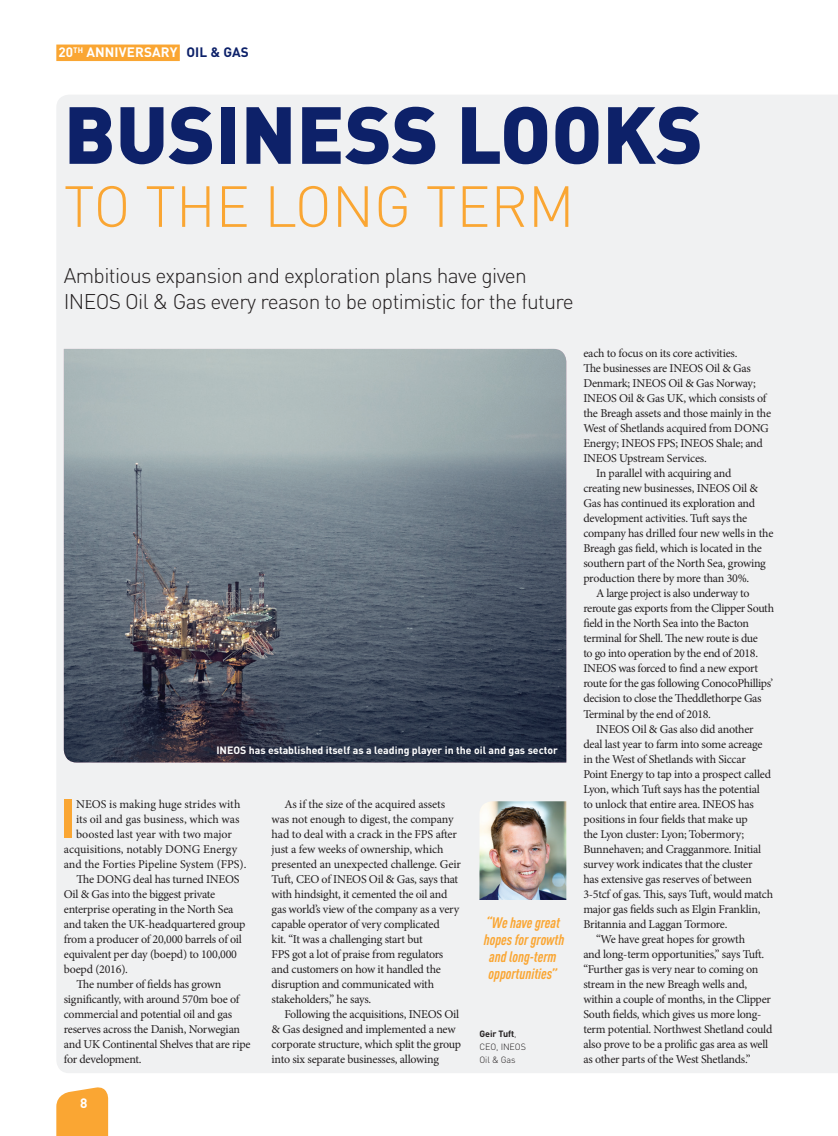
<style>
.page{position:relative;width:838px;height:1136px;background:#fff}
.page>*{position:absolute;margin:0;border:0;box-sizing:border-box;transform-origin:0 0}
.Headline_Case_Heav{font:900 79.5px "DINOT";color:#0d2169}
.Headline_Case_Ligh{font:300 57px "DINOT";color:#faa633}
.Bodycopy_Drop_Cap{font:700 54.15px "DINOT";color:#faa633}
.Standfirst{font:300 21px/25.5px "DINOT";letter-spacing:-.03em;color:#231f20}
.t1{font:italic 700 condensed 15px "DINOT";color:#faa633}
.t2{font:700 13.5px "DINOT";letter-spacing:.01em;color:#fff}
.t3{font:700 13.5px "DINOT";letter-spacing:.01em;color:#0d2169}
.Bodycopy_Indent{font:12px/15px "Minion Pro";letter-spacing:-.025em;color:#231f20}
.Bodycopy_Drop_Cap-2{font:12px "Minion Pro";color:#231f20}
.Picture_Caption_Gr{font:700 10.5px "DINOT";color:#fff}
.Quote_Credit{font:300 9px/13px "DINOT";letter-spacing:-.01em;color:#231f20}
.t4{font:700 9px "DINOT";letter-spacing:-.01em;color:#231f20}
.s1{font-weight:300}
</style>
<div class="page">
<svg style="left:56px;top:1087px;width:52px;height:48px;background:#faae45"></svg>
<div style="left:56px;top:45px;width:124px;height:16px;background:#faa633"></div>
<div style="left:56px;top:95px;width:782px;height:977px;background:#f0f1f2"></div>
<img style="left:479px;top:801px;width:87px;height:98px">
<img style="left:64px;top:349px;width:502px;height:413px">
<p class="t2" style="left:58px;top:44px;width:121px">20<sup>TH</sup> ANNIVERSARY</p>
<p class="t3" style="left:186px;top:44px;width:64px">OIL &amp; GAS</p>
<p class="Headline_Case_Heav" style="left:64px;top:82px;width:641px">BUSINESS LOOKS</p>
<p class="Headline_Case_Ligh" style="left:64px;top:171px;width:512px">TO THE LONG TERM</p>
<p class="Standfirst" style="left:64px;top:263px;width:511px">Ambitious expansion and exploration plans have given<br>INEOS Oil &amp; Gas every reason to be optimistic for the future</p>
<p class="Picture_Caption_Gr" style="left:216px;top:743px;width:343px">INEOS has established itself as a leading player in the oil and gas sector</p>
<p class="Bodycopy_Drop_Cap" style="left:60px;top:782px;width:18px">I</p>
<p class="Bodycopy_Drop_Cap-2" style="left:76px;top:795px;width:166px">NEOS is making huge strides with</p>
<p class="Bodycopy_Drop_Cap-2" style="left:76px;top:810px;width:165px">its oil and gas business, which was</p>
<p class="Bodycopy_Drop_Cap-2" style="left:76px;top:825px;width:157px">boosted last year with two major</p>
<p class="Bodycopy_Drop_Cap-2" style="left:64px;top:840px;width:175px">acquisitions, notably DONG Energy</p>
<p class="Bodycopy_Drop_Cap-2" style="left:64px;top:855px;width:184px">and the Forties Pipeline System (FPS).</p>
<p class="Bodycopy_Indent" style="left:64px;top:871px;width:183px;text-indent:13px">The DONG deal has turned INEOS<br>Oil &amp; Gas into the biggest private enterprise operating in the North Sea and taken the UK-headquartered group from a producer of 20,000 barrels of oil equivalent per day (boepd) to 100,000 boepd (2016).</p>
<p class="Bodycopy_Indent" style="left:64px;top:976px;width:188px;text-indent:13px">The number of fields has grown significantly, with around 570m boe of commercial and potential oil and gas reserves across the Danish, Norwegian and UK Continental Shelves that are ripe for development.</p>
<p class="t2" style="left:80px;top:1093px;width:9px">8</p>
<p class="Bodycopy_Indent" style="left:272px;top:796px;width:191px;text-indent:13px">As if the size of the acquired assets was not enough to digest, the company had to deal with a crack in the FPS after just a few weeks of ownership, which presented an unexpected challenge. Geir Tuft, CEO of INEOS Oil &amp; Gas, says that with hindsight, it cemented the oil and gas world’s view of the company as a very capable operator of very complicated<br>kit. “It was a challenging start but<br>FPS got a lot of praise from regulators and customers on how it handled the disruption and communicated with stakeholders,” he says.</p>
<p class="Bodycopy_Indent" style="left:272px;top:1006px;width:191px;text-indent:13px">Following the acquisitions, INEOS Oil &amp; Gas designed and implemented a new corporate structure, which split the group into six separate businesses, allowing</p>
<p class="t1" style="left:486px;top:913px;width:76px">“We have great</p>
<p class="t1" style="left:484px;top:930px;width:82px">hopes for growth</p>
<p class="t1" style="left:489px;top:947px;width:69px">and long-term</p>
<p class="t1" style="left:488px;top:964px;width:70px">opportunities”</p>
<p class="t4" style="left:479px;top:1027px;width:39px">Geir Tuft<span class="s1">,</span></p>
<p class="Quote_Credit" style="left:479px;top:1039px;width:48px">CEO, INEOS<br>Oil &amp; Gas</p>
<p class="Bodycopy_Indent" style="left:583px;top:346px;width:189px">each to focus on its core activities.<br>The businesses are INEOS Oil &amp; Gas Denmark; INEOS Oil &amp; Gas Norway; INEOS Oil &amp; Gas UK, which consists of the Breagh assets and those mainly in the West of Shetlands acquired from DONG Energy; INEOS FPS; INEOS Shale; and INEOS Upstream Services.</p>
<p class="Bodycopy_Indent" style="left:583px;top:466px;width:192px;text-indent:13px">In parallel with acquiring and<br>creating new businesses, INEOS Oil &amp; Gas has continued its exploration and development activities. Tuft says the company has drilled four new wells in the Breagh gas field, which is located in the southern part of the North Sea, growing production there by more than 30%.</p>
<p class="Bodycopy_Indent" style="left:583px;top:586px;width:192px;text-indent:13px">A large project is also underway to reroute gas exports from the Clipper South field in the North Sea into the Bacton terminal for Shell. The new route is due<br>to go into operation by the end of 2018.<br>INEOS was forced to find a new export route for the gas following ConocoPhillips’ decision to close the Theddlethorpe Gas Terminal by the end of 2018.</p>
<p class="Bodycopy_Indent" style="left:583px;top:721px;width:191px;text-indent:13px">INEOS Oil &amp; Gas also did another deal last year to farm into some acreage in the West of Shetlands with Siccar Point Energy to tap into a prospect called Lyon, which Tuft says has the potential<br>to unlock that entire area. INEOS has positions in four fields that make up<br>the Lyon cluster: Lyon; Tobermory; Bunnehaven; and Cragganmore. Initial survey work indicates that the cluster<br>has extensive gas reserves of between 3-5tcf of gas. This, says Tuft, would match major gas fields such as Elgin Franklin, Britannia and Laggan Tormore.</p>
<p class="Bodycopy_Indent" style="left:583px;top:931px;width:190px;text-indent:13px">“We have great hopes for growth<br>and long-term opportunities,” says Tuft. “Further gas is very near to coming on stream in the new Breagh wells and, within a couple of months, in the Clipper South fields, which gives us more long&shy;term potential. Northwest Shetland could also prove to be a prolific gas area as well as other parts of the West Shetlands.”</p>
</div>
